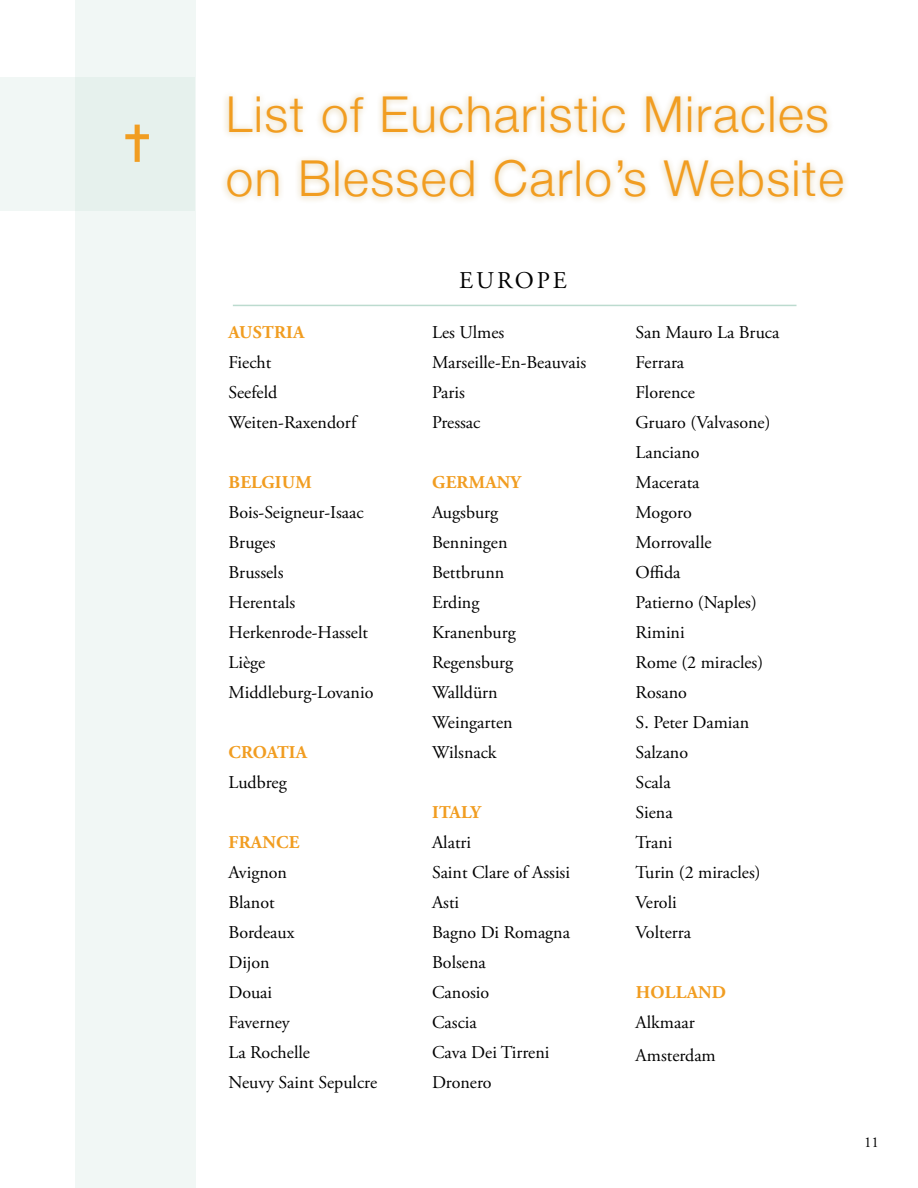
<style>
.page{position:relative;width:918px;height:1188px;background:#fff}
.page>*{position:absolute;margin:0;border:0;box-sizing:border-box;transform-origin:0 0}
.t1{font:300 49.5px/64.5px "Helvetica Neue";letter-spacing:.03em;color:#f19d21}
.t2{font:24px "Adobe Garamond Pro";letter-spacing:.125em;color:#000}
.t3{font:18px/30px "Adobe Garamond Pro";color:#000}
.t4{font:700 18px "Adobe Garamond Pro";letter-spacing:.015em;color:#f19d21}
.t5{font:15px "Adobe Garamond Pro";color:#000}
</style>
<div class="page">
<div style="left:75px;top:0;width:120px;height:1188px;background:#f1f7f5"></div>
<div style="left:0;top:77px;width:194px;height:134px;background:#e6f1ed"></div>
<div style="left:220px;top:91px;width:630px;height:114px;background:#bd912f;opacity:.4"></div>
<hr style="left:233px;top:305px;width:564px;height:1px;background:#bcdbcf">
<h1 class="t1" style="left:226px;top:78px;width:620px">List of Eucharistic Miracles on Blessed Carlo’s Website</h1>
<p class="t4" style="left:229px;top:322px;width:77px">AUSTRIA</p>
<p class="t3" style="left:229px;top:348px;width:129px">Fiecht<br>Seefeld<br>Weiten-Raxendorf</p>
<p class="t4" style="left:229px;top:472px;width:85px">BELGIUM</p>
<p class="t3" style="left:229px;top:498px;width:146px">Bois-Seigneur-Isaac<br>Bruges<br>Brussels<br>Herentals<br>Herkenrode-Hasselt<br>Liège<br>Middleburg-Lovanio</p>
<p class="t4" style="left:229px;top:742px;width:80px">CROATIA</p>
<p class="t3" style="left:229px;top:768px;width:60px">Ludbreg</p>
<p class="t4" style="left:229px;top:832px;width:72px">FRANCE</p>
<p class="t3" style="left:229px;top:858px;width:150px">Avignon<br>Blanot<br>Bordeaux<br>Dijon<br>Douai<br>Faverney<br>La Rochelle<br>Neuvy Saint Sepulcre</p>
<h2 class="t2" style="left:459px;top:266px;width:109px">EUROPE</h2>
<p class="t3" style="left:432px;top:318px;width:156px">Les Ulmes<br>Marseille-En-Beauvais<br>Paris<br>Pressac</p>
<p class="t4" style="left:432px;top:472px;width:90px">GERMANY</p>
<p class="t3" style="left:432px;top:498px;width:85px">Augsburg<br>Benningen<br>Bettbrunn<br>Erding<br>Kranenburg<br>Regensburg<br>Walldürn<br>Weingarten<br>Wilsnack</p>
<p class="t4" style="left:432px;top:802px;width:50px">ITALY</p>
<p class="t3" style="left:432px;top:828px;width:140px">Alatri<br>Saint Clare of Assisi<br>Asti<br>Bagno Di Romagna<br>Bolsena<br>Canosio<br>Cascia<br>Cava Dei Tirreni<br>Dronero</p>
<p class="t3" style="left:636px;top:318px;width:145px">San Mauro La Bruca<br>Ferrara<br>Florence<br>Gruaro (Valvasone)<br>Lanciano<br>Macerata<br>Mogoro<br>Morrovalle<br>Offida<br>Patierno (Naples)<br>Rimini<br>Rome (2 miracles)<br>Rosano<br>S. Peter Damian<br>Salzano<br>Scala<br>Siena<br>Trani<br>Turin (2 miracles)<br>Veroli<br>Volterra</p>
<p class="t4" style="left:636px;top:982px;width:92px">HOLLAND</p>
<p class="t3" style="left:636px;top:1007px;width:82px;line-height:33px">Alkmaar<br>Amsterdam</p>
<p class="t5" style="left:864px;top:1133px;width:16px">11</p>
</div>
